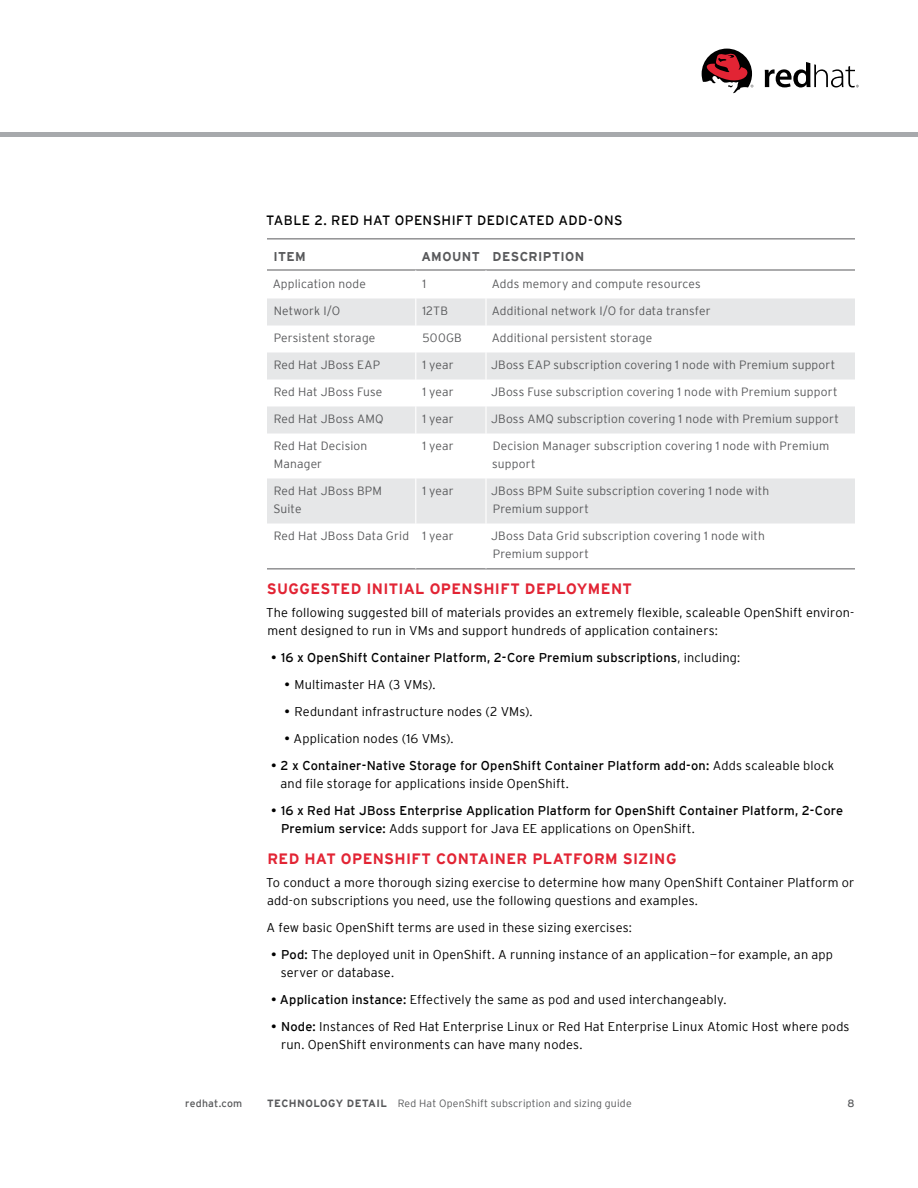
<style>
.page{position:relative;width:918px;height:1188px;background:#fff}
.page>*{position:absolute;margin:0;border:0;box-sizing:border-box;transform-origin:0 0}
.t1{font:700 15px "Interstate";letter-spacing:.025em;color:#e22434}
.t2{font:13.5px "Interstate";letter-spacing:.03em;color:#000}
.t3{font:300 12.75px/18px "Interstate";letter-spacing:.01em;color:#000}
.t4{font:12.75px/18px "Interstate";letter-spacing:.01em;color:#000}
.t5{font:700 12.75px "Interstate";letter-spacing:.035em;color:#58595b}
.t6{font:300 12px/18px "Interstate";letter-spacing:.015em;color:#58595b}
.t7{font:300 10.5px "Interstate";letter-spacing:.02em;color:#58595b}
.t8{font:10.5px "Interstate";letter-spacing:.02em;color:#58595b}
.s1{font-weight:300}
.s2{font-weight:400}
.s3{font-weight:700}
</style>
<div class="page">
<hr style="left:267px;top:238px;width:588px;height:1px;background:#58595b">
<svg style="left:267px;top:298px;width:588px;height:226px;fill:#e6e7e8"></svg>
<hr style="left:267px;top:270px;width:149px;height:1px;background:#58595b">
<hr style="left:416px;top:270px;width:70px;height:1px;background:#58595b">
<hr style="left:486px;top:270px;width:369px;height:1px;background:#58595b">
<hr style="left:267px;top:568px;width:149px;height:1px;background:#58595b">
<hr style="left:416px;top:568px;width:70px;height:1px;background:#58595b">
<hr style="left:486px;top:568px;width:369px;height:1px;background:#58595b">
<hr style="left:485px;top:270px;width:2px;height:28px;background:#fff">
<hr style="left:485px;top:298px;width:2px;height:28px;background:#fff">
<hr style="left:485px;top:326px;width:2px;height:26px;background:#fff">
<hr style="left:485px;top:352px;width:2px;height:28px;background:#fff">
<hr style="left:485px;top:380px;width:2px;height:26px;background:#fff">
<svg style="left:415px;top:270px;width:1px;height:164px"></svg>
<hr style="left:485px;top:406px;width:2px;height:28px;background:#fff">
<hr style="left:415px;top:434px;width:1px;height:44px;background:#fff">
<hr style="left:485px;top:434px;width:2px;height:44px;background:#fff">
<hr style="left:415px;top:478px;width:1px;height:46px;background:#fff">
<hr style="left:485px;top:478px;width:2px;height:46px;background:#fff">
<svg style="left:765px;top:62px;width:94px;height:25px"></svg>
<svg style="left:702px;top:49px;width:51px;height:45px"></svg>
<hr style="left:0;top:133px;width:918px;height:4px;background:#a7a9ac">
<p class="t2" style="left:266px;top:213px;width:358px">TABLE 2. RED HAT OPENSHIFT DEDICATED ADD-ONS</p>
<p class="t5" style="left:274px;top:249px;width:34px">ITEM</p>
<p class="t5" style="left:421px;top:249px;width:164px">AMOUNT DESCRIPTION</p>
<p class="t6" style="left:273px;top:275px;width:95px">Application node</p>
<p class="t6" style="left:422px;top:275px;width:5px">1</p>
<p class="t6" style="left:492px;top:275px;width:211px">Adds memory and compute resources</p>
<p class="t6" style="left:274px;top:302px;width:68px">Network I/O</p>
<p class="t6" style="left:422px;top:302px;width:27px">12TB</p>
<p class="t6" style="left:492px;top:302px;width:221px">Additional network I/O for data transfer</p>
<p class="t6" style="left:274px;top:329px;width:103px">Persistent storage</p>
<p class="t6" style="left:422px;top:329px;width:41px">500GB</p>
<p class="t6" style="left:492px;top:329px;width:162px">Additional persistent storage</p>
<p class="t6" style="left:274px;top:356px;width:108px">Red Hat JBoss EAP</p>
<p class="t6" style="left:422px;top:356px;width:33px">1 year</p>
<p class="t6" style="left:491px;top:356px;width:346px">JBoss EAP subscription covering 1 node with Premium support</p>
<p class="t6" style="left:274px;top:383px;width:110px">Red Hat JBoss Fuse</p>
<p class="t6" style="left:422px;top:383px;width:33px">1 year</p>
<p class="t6" style="left:491px;top:383px;width:348px">JBoss Fuse subscription covering 1 node with Premium support</p>
<p class="t6" style="left:274px;top:410px;width:111px">Red Hat JBoss AMQ</p>
<p class="t6" style="left:422px;top:410px;width:33px">1 year</p>
<p class="t6" style="left:491px;top:410px;width:349px">JBoss AMQ subscription covering 1 node with Premium support</p>
<p class="t6" style="left:274px;top:437px;width:95px">Red Hat Decision<br>Manager</p>
<p class="t6" style="left:422px;top:437px;width:33px">1 year</p>
<p class="t6" style="left:492px;top:437px;width:339px">Decision Manager subscription covering 1 node with Premium support</p>
<p class="t6" style="left:273px;top:482px;width:110px">Red Hat JBoss BPM<br>Suite</p>
<p class="t6" style="left:422px;top:482px;width:33px">1 year</p>
<p class="t6" style="left:491px;top:482px;width:280px">JBoss BPM Suite subscription covering 1 node with<br>Premium support</p>
<p class="t6" style="left:274px;top:527px;width:182px">Red Hat JBoss Data Grid 1 year</p>
<p class="t6" style="left:491px;top:527px;width:275px">JBoss Data Grid subscription covering 1 node with<br>Premium support</p>
<p class="t1" style="left:267px;top:580px;width:367px">SUGGESTED INITIAL OPENSHIFT DEPLOYMENT</p>
<p class="t3" style="left:266px;top:603px;width:590px">The following suggested bill of materials provides an extremely flexible, scaleable OpenShift environ&shy;ment designed to run in VMs and support hundreds of application containers:</p>
<p class="t4" style="left:271px;top:648px;width:471px">• 16 x OpenShift Container Platform, 2-Core Premium subscriptions<span class="s1">, including:</span></p>
<p class="t3" style="left:285px;top:675px;width:153px"><span class="s2">•</span> Multimaster HA (3 VMs).</p>
<p class="t3" style="left:285px;top:702px;width:250px"><span class="s2">•</span> Redundant infrastructure nodes (2 VMs).</p>
<p class="t3" style="left:285px;top:729px;width:171px"><span class="s2">•</span> Application nodes (16 VMs).</p>
<p class="t3" style="left:281px;top:756px;width:555px;text-indent:-10px"><span class="s2">• 2 x Container-Native Storage for OpenShift Container Platform add-on:</span> Adds scaleable block and file storage for applications inside OpenShift.</p>
<p class="t4" style="left:281px;top:801px;width:564px;text-indent:-10px">• 16 x Red Hat JBoss Enterprise Application Platform for OpenShift Container Platform, 2-Core<br>Premium service: <span class="s1">Adds support for Java EE applications on OpenShift.</span></p>
<p class="t1" style="left:267px;top:850px;width:411px">RED HAT OPENSHIFT CONTAINER PLATFORM SIZING</p>
<p class="t3" style="left:266px;top:873px;width:590px">To conduct a more thorough sizing exercise to determine how many OpenShift Container Platform or add-on subscriptions you need, use the following questions and examples.</p>
<p class="t3" style="left:267px;top:918px;width:367px">A few basic OpenShift terms are used in these sizing exercises:</p>
<p class="t3" style="left:281px;top:945px;width:554px;text-indent:-10px"><span class="s2">• Pod:</span> The deployed unit in OpenShift. A running instance of an application — for example, an app server or database.</p>
<p class="t3" style="left:271px;top:990px;width:457px"><span class="s2">• Application instance:</span> Effectively the same as pod and used interchangeably.</p>
<p class="t3" style="left:281px;top:1017px;width:570px;text-indent:-10px"><span class="s2">• Node:</span> Instances of Red Hat Enterprise Linux or Red Hat Enterprise Linux Atomic Host where pods run. OpenShift environments can have many nodes.</p>
<p class="t8" style="left:185px;top:1097px;width:59px">redhat.com</p>
<p class="t7" style="left:267px;top:1097px;width:366px"><span class="s3">TECHNOLOGY DETAIL</span> Red Hat OpenShift subscription and sizing guide</p>
<p class="t8" style="left:848px;top:1097px;width:9px">8</p>
</div>
